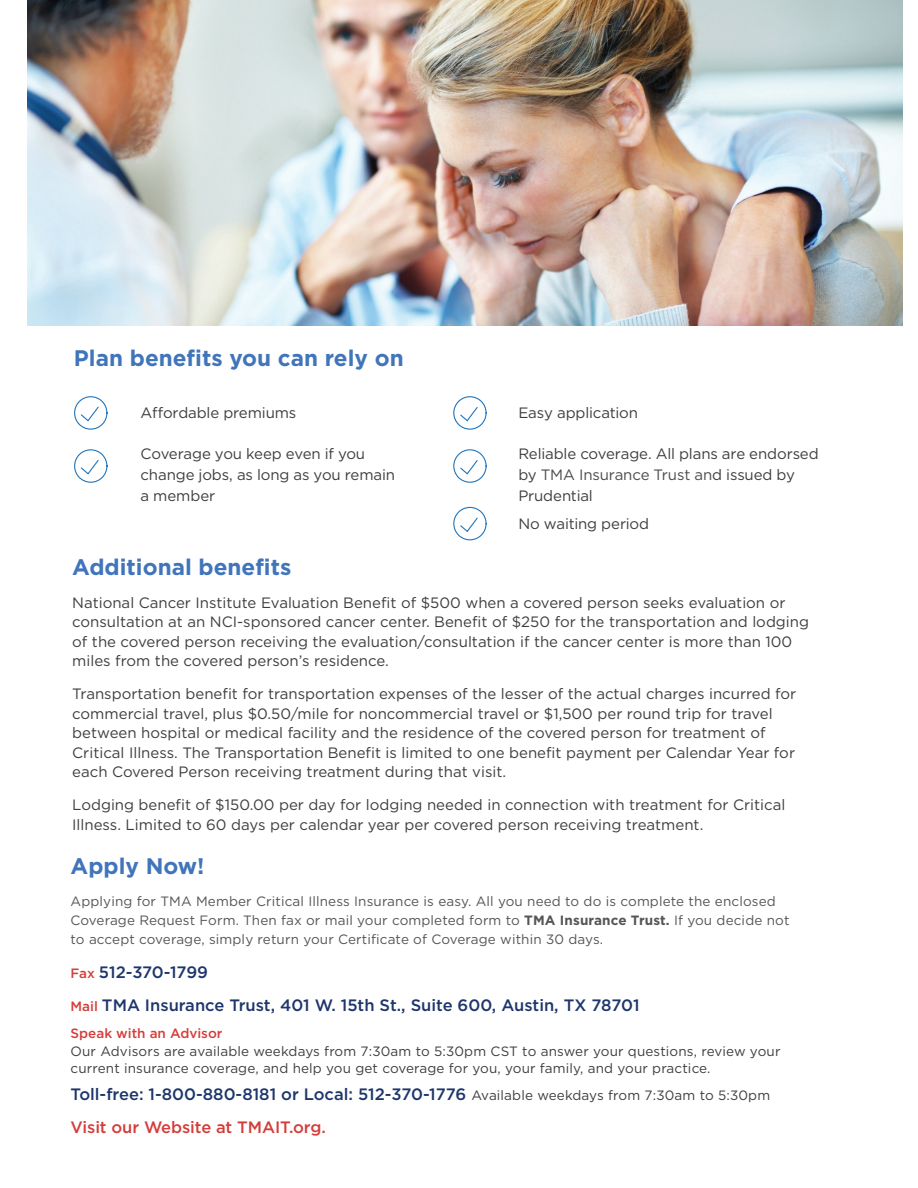
<style>
.page{position:relative;width:918px;height:1188px;background:#fff}
.page>*{position:absolute;margin:0;border:0;box-sizing:border-box;transform-origin:0 0}
.H2_-_Subheads{font:700 22.5px "Gotham";color:#4175bb}
.Body_Copy{font:500 16.5px "Gotham";color:#1d366c}
.Body_Copy-2{font:500 16.5px "Gotham";letter-spacing:-.005em;color:#d43d3a}
.P_Body_Text{font:15px/19.5px "Gotham";color:#3e3e3f}
.P_Triangle_Bullets_N{font:15px/21px "Gotham";letter-spacing:-.01em;color:#3e3e3f}
.Body_Copy-3{font:13.5px/18.8px "Gotham";letter-spacing:.01em;color:#545557}
.Body_Copy-4{font:13.5px/18px "Gotham";letter-spacing:.01em;color:#3e3e3f}
.s1{color:#4b4c4d}
.s2{font-weight:700}
.s3{font-size:13.5px;color:#d43d3a}
.s4{font-weight:500;color:#d43d3a}
.s5{font-weight:400;font-size:13.5px;color:#3e3e3f}
</style>
<div class="page">
<img style="left:27px;top:0;width:875px;height:326px">
<svg style="left:74px;top:396px;width:34px;height:34px"></svg>
<svg style="left:74px;top:449px;width:34px;height:34px"></svg>
<svg style="left:453px;top:396px;width:34px;height:34px"></svg>
<svg style="left:453px;top:449px;width:34px;height:34px"></svg>
<svg style="left:453px;top:506px;width:34px;height:35px"></svg>
<p class="H2_-_Subheads" style="left:74px;top:345px;width:331px">Plan benefits you can rely on</p>
<p class="P_Triangle_Bullets_N" style="left:141px;top:402px;width:157px">Affordable premiums</p>
<p class="P_Triangle_Bullets_N" style="left:141px;top:443px;width:256px">Coverage you keep even if you change jobs, as long as you remain a member</p>
<p class="P_Triangle_Bullets_N" style="left:518px;top:402px;width:121px">Easy application</p>
<p class="P_Triangle_Bullets_N" style="left:518px;top:443px;width:302px">Reliable coverage. All plans are endorsed by <span class="s1">TMA Insurance Trust an</span>d issued by<br>Prudential</p>
<p class="P_Triangle_Bullets_N" style="left:518px;top:513px;width:132px">No waiting period</p>
<p class="H2_-_Subheads" style="left:72px;top:554px;width:221px">Additional benefits</p>
<p class="P_Body_Text" style="left:72px;top:592px;width:738px">National Cancer Institute Evaluation Benefit of $500 when a covered person seeks evaluation or consultation at an NCI-sponsored cancer center. Benefit of $250 for the transportation and lodging of the covered person receiving the evaluation/consultation if the cancer center is more than 100 miles from the covered person’s residence.</p>
<p class="P_Body_Text" style="left:72px;top:684px;width:726px">Transportation benefit for transportation expenses of the lesser of the actual charges incurred for commercial travel, plus $0.50/mile for noncommercial travel or $1,500 per round trip for travel between hospital or medical facility and the residence of the covered person for treatment of Critical Illness. The Transportation Benefit is limited to one benefit payment per Calendar Year for each Covered Person receiving treatment during that visit.</p>
<p class="P_Body_Text" style="left:72px;top:795px;width:715px">Lodging benefit of $150.00 per day for lodging needed in connection with treatment for Critical<br>Illness. Limited to 60 days per calendar year per covered person receiving treatment.</p>
<p class="H2_-_Subheads" style="left:71px;top:853px;width:136px">Apply Now!</p>
<p class="Body_Copy-3" style="left:71px;top:892px;width:720px">Applying for TMA Member Critical Illness Insurance is easy. All you need to do is complete the enclosed<br>Coverage Request Form. Then fax or mail your completed form to <span class="s2">TMA Insurance Trust.</span> If you decide not to accept coverage, simply return your Certificate of Coverage within 30 days.</p>
<p class="Body_Copy" style="left:71px;top:962px;width:139px"><span class="s3">Fax</span> 512-370-1799</p>
<p class="Body_Copy" style="left:71px;top:996px;width:570px"><span class="s3">Mail</span> TMA Insurance Trust, 401 W. 15th St., Suite 600, Austin, TX 78701</p>
<p class="Body_Copy-4" style="left:71px;top:1024px;width:711px"><span class="s4">Speak with an Advisor<br></span>Our Advisors are available weekdays from 7:30am to 5:30pm CST to answer your questions, review your</p>
<p class="Body_Copy-4" style="left:71px;top:1059px;width:642px">current insurance coverage, and help you get coverage for you, your family, and your practice.</p>
<p class="Body_Copy" style="left:71px;top:1084px;width:701px">Toll-free: 1-800-880-8181 or Local: 512-370-1776 <span class="s5">Available weekdays from 7:30am to 5:30pm</span></p>
<p class="Body_Copy-2" style="left:71px;top:1118px;width:257px">Visit our Website at TMAIT.org.</p>
</div>
